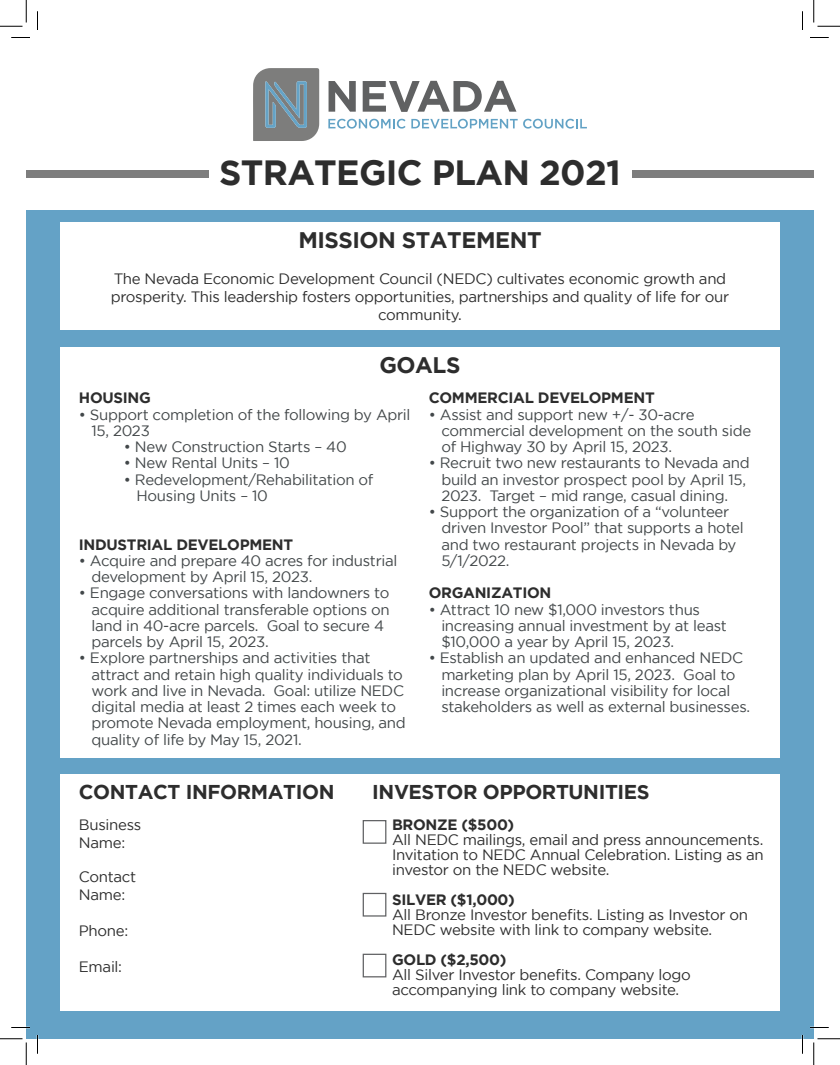
<style>
.page{position:relative;width:840px;height:1065px;background:#fff}
.page>*{position:absolute;margin:0;border:0;box-sizing:border-box;transform-origin:0 0}
.t1{font:700 35px "Gotham";letter-spacing:-.02em;color:#2d2d2d}
.t2{font:700 22.5px "Gotham";letter-spacing:-.02em;color:#2d2d2d}
.t3{font:700 20px "Gotham";letter-spacing:-.02em;color:#2d2d2d}
.t4{font:15px/16.2px "Gotham";letter-spacing:-.02em;color:#424749}
.t5{font:15px/15px "Gotham";letter-spacing:-.02em;color:#2d2d2d}
.t6{font:700 15px "Gotham";letter-spacing:-.02em;color:#2d2d2d}
</style>
<div class="page">
<div style="left:26px;top:210px;width:788px;height:829px;background:#64a2c6"></div>
<div style="left:60px;top:223px;width:720px;height:107px;background:#fff"></div>
<div style="left:60px;top:347px;width:720px;height:410px;background:#fff"></div>
<div style="left:60px;top:775px;width:720px;height:236px;background:#fff"></div>
<div style="left:632px;top:171px;width:182px;height:7px;background:#7d7d7d"></div>
<div style="left:26px;top:171px;width:183px;height:7px;background:#7d7d7d"></div>
<svg style="left:253px;top:68px;width:66px;height:73px;background:#7f898d"></svg>
<svg style="left:329px;top:81px;width:27px;height:31px"></svg>
<svg style="left:363px;top:81px;width:153px;height:31px"></svg>
<svg style="left:328px;top:119px;width:259px;height:10px"></svg>
<div style="left:363px;top:820px;width:23px;height:24px;border:1px solid #606163"></div>
<div style="left:363px;top:893px;width:23px;height:24px;border:1px solid #606163"></div>
<div style="left:363px;top:954px;width:23px;height:23px;border:1px solid #606163"></div>
<svg style="left:11px;top:37px;width:19px;height:1px"></svg>
<svg style="left:810px;top:37px;width:19px;height:1px"></svg>
<svg style="left:11px;top:1027px;width:19px;height:1px"></svg>
<svg style="left:810px;top:1027px;width:19px;height:1px"></svg>
<svg style="left:37px;top:11px;width:1px;height:19px"></svg>
<svg style="left:37px;top:1035px;width:1px;height:19px"></svg>
<svg style="left:802px;top:11px;width:1px;height:19px"></svg>
<svg style="left:802px;top:1035px;width:1px;height:19px"></svg>
<svg style="left:0;top:0;width:27px;height:27px"></svg>
<svg style="left:0;top:1039px;width:27px;height:26px"></svg>
<svg style="left:814px;top:0;width:26px;height:27px"></svg>
<svg style="left:814px;top:1039px;width:26px;height:26px"></svg>
<p class="t1" style="left:219px;top:152px;width:403px">STRATEGIC PLAN 2021</p>
<p class="t2" style="left:298px;top:227px;width:245px">MISSION STATEMENT</p>
<p class="t5" style="left:111px;top:270px;width:620px;line-height:18px;text-align:center">The Nevada Economic Development Council (NEDC) cultivates economic growth and prosperity. This leadership fosters opportunities, partnerships and quality of life for our community.</p>
<p class="t2" style="left:379px;top:352px;width:83px">GOALS</p>
<p class="t6" style="left:429px;top:389px;width:227px">COMMERCIAL DEVELOPMENT</p>
<p class="t4" style="left:441px;top:406px;width:311px;text-indent:-13px">• Assist and support new +/- 30-acre commercial development on the south side of Highway 30 by April 15, 2023.</p>
<p class="t4" style="left:441px;top:455px;width:310px;text-indent:-13px">• Recruit two new restaurants to Nevada and build an investor prospect pool by April 15,<br>2023. Target – mid range, casual dining.</p>
<p class="t4" style="left:441px;top:504px;width:304px;text-indent:-13px">• Support the organization of a “volunteer driven Investor Pool” that supports a hotel and two restaurant projects in Nevada by 5/1/2022.</p>
<p class="t6" style="left:429px;top:584px;width:124px">ORGANIZATION</p>
<p class="t4" style="left:441px;top:601px;width:287px;text-indent:-13px">• Attract 10 new $1,000 investors thus increasing annual investment by at least $10,000 a year by April 15, 2023.</p>
<p class="t4" style="left:441px;top:650px;width:310px;text-indent:-13px">• Establish an updated and enhanced NEDC marketing plan by April 15, 2023. Goal to increase organizational visibility for local stakeholders as well as external businesses.</p>
<p class="t6" style="left:79px;top:389px;width:73px">HOUSING</p>
<p class="t4" style="left:91px;top:406px;width:321px;text-indent:-13px">• Support completion of the following by April<br>15, 2023</p>
<p class="t4" style="left:124px;top:439px;width:224px">• New Construction Starts – 40</p>
<p class="t4" style="left:124px;top:455px;width:167px">• New Rental Units – 10</p>
<p class="t4" style="left:136px;top:471px;width:238px;text-indent:-13px">• Redevelopment/Rehabilitation of<br>Housing Units – 10</p>
<p class="t6" style="left:79px;top:536px;width:216px">INDUSTRIAL DEVELOPMENT</p>
<p class="t4" style="left:91px;top:552px;width:307px;text-indent:-13px">• Acquire and prepare 40 acres for industrial development by April 15, 2023.</p>
<p class="t4" style="left:91px;top:585px;width:300px;text-indent:-13px">• Engage conversations with landowners to acquire additional transferable options on land in 40-acre parcels. Goal to secure 4 parcels by April 15, 2023.</p>
<p class="t4" style="left:91px;top:650px;width:316px;text-indent:-13px">• Explore partnerships and activities that attract and retain high quality individuals to work and live in Nevada. Goal: utilize NEDC digital media at least 2 times each week to promote Nevada employment, housing, and quality of life by May 15, 2021.</p>
<p class="t3" style="left:79px;top:780px;width:257px">CONTACT INFORMATION</p>
<p class="t3" style="left:372px;top:780px;width:279px">INVESTOR OPPORTUNITIES</p>
<p class="t5" style="left:79px;top:817px;width:64px">Business</p>
<p class="t5" style="left:79px;top:835px;width:48px">Name:</p>
<p class="t5" style="left:79px;top:869px;width:59px">Contact</p>
<p class="t5" style="left:79px;top:887px;width:48px">Name:</p>
<p class="t5" style="left:79px;top:923px;width:51px">Phone:</p>
<p class="t5" style="left:79px;top:959px;width:45px">Email:</p>
<p class="t6" style="left:392px;top:816px;width:124px">BRONZE ($500)</p>
<p class="t5" style="left:392px;top:832px;width:373px;text-align:justify">All NEDC mailings, email and press announcements.<br>Invitation to NEDC Annual Celebration. Listing as an investor on the NEDC website.</p>
<p class="t6" style="left:392px;top:891px;width:124px">SILVER ($1,000)</p>
<p class="t5" style="left:392px;top:907px;width:358px">All Bronze Investor benefits. Listing as Investor on<br>NEDC website with link to company website.</p>
<p class="t6" style="left:392px;top:951px;width:116px">GOLD ($2,500)</p>
<p class="t5" style="left:392px;top:967px;width:300px">All Silver Investor benefits. Company logo accompanying link to company website.</p>
</div>
